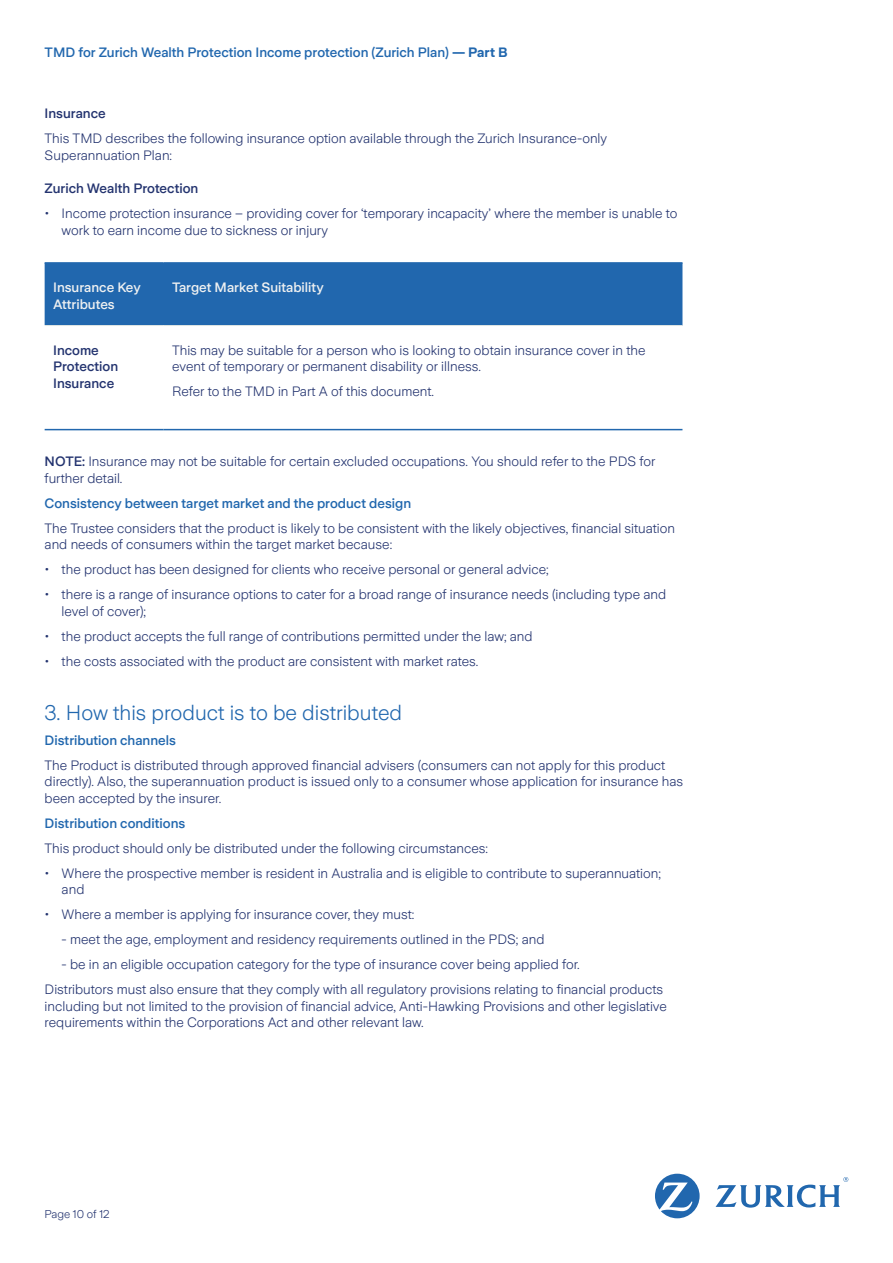
<style>
.page{position:relative;width:893px;height:1263px;background:#fff}
.page>*{position:absolute;margin:0;border:0;box-sizing:border-box;transform-origin:0 0}
.t1{font:300 21px "Zurich Sans";color:#2167ae}
.t2{font:300 13.5px/16.5px "Zurich Sans";color:#23336f}
.t3{font:500 13.5px "Zurich Sans";color:#2167ae}
.t4{font:500 13.5px/16.5px "Zurich Sans";color:#23336f}
.t5{font:500 13.5px/16.5px "Zurich Sans";color:#eef0f1}
.t6{font:300 11.25px "Zurich Sans";color:#23336f}
.s1{font-weight:700}
.s2{font-weight:500}
</style>
<div class="page">
<svg style="left:655px;top:1174px;width:45px;height:44px"></svg>
<svg style="left:715px;top:1177px;width:133px;height:30px"></svg>
<div style="left:45px;top:264px;width:637px;height:61px;background:#2167ae"></div>
<hr style="left:45px;top:262px;width:119px;height:2px;background:#2167ae">
<hr style="left:164px;top:262px;width:518px;height:2px;background:#2167ae">
<hr style="left:45px;top:429px;width:119px;height:1px;background:#2167ae">
<hr style="left:164px;top:429px;width:518px;height:1px;background:#2167ae">
<hr style="left:45px;top:325px;width:119px;height:1px;background:#dde4e3">
<hr style="left:164px;top:325px;width:518px;height:1px;background:#dde4e3">
<p class="t3" style="left:45px;top:45px;width:464px">TMD for Zurich Wealth Protection Income protection (Zurich Plan) <span class="s1">— Part B</span></p>
<p class="t4" style="left:45px;top:106px;width:63px">Insurance</p>
<p class="t2" style="left:45px;top:131px;width:564px">This TMD describes the following insurance option available through the Zurich Insurance-only<br>Superannuation Plan:</p>
<p class="t4" style="left:45px;top:181px;width:155px">Zurich Wealth Protection</p>
<p class="t2" style="left:62px;top:206px;width:617px;text-indent:-17px">• Income protection insurance – providing cover for ‘temporary incapacity’ where the member is unable to work to earn income due to sickness or injury</p>
<p class="t5" style="left:53px;top:279px;width:89px">Insurance Key<br>Attributes</p>
<p class="t5" style="left:172px;top:279px;width:153px">Target Market Suitability</p>
<p class="t4" style="left:53px;top:342px;width:67px">Income<br>Protection<br>Insurance</p>
<p class="t2" style="left:172px;top:342px;width:475px">This may be suitable for a person who is looking to obtain insurance cover in the event of temporary or permanent disability or illness.</p>
<p class="t2" style="left:172px;top:383px;width:263px">Refer to the TMD in Part A of this document.</p>
<p class="t2" style="left:45px;top:454px;width:612px"><span class="s2">NOTE:</span> Insurance may not be suitable for certain excluded occupations. You should refer to the PDS for further detail.</p>
<p class="t3" style="left:45px;top:496px;width:368px">Consistency between target market and the product design</p>
<p class="t2" style="left:45px;top:520px;width:632px">The Trustee considers that the product is likely to be consistent with the likely objectives, financial situation and needs of consumers within the target market because:</p>
<p class="t2" style="left:45px;top:562px;width:506px">• the product has been designed for clients who receive personal or general advice;</p>
<p class="t2" style="left:62px;top:587px;width:606px;text-indent:-17px">• there is a range of insurance options to cater for a broad range of insurance needs (including type and level of cover);</p>
<p class="t2" style="left:45px;top:628px;width:489px">• the product accepts the full range of contributions permitted under the law; and</p>
<p class="t2" style="left:45px;top:653px;width:435px">• the costs associated with the product are consistent with market rates.</p>
<h1 class="t1" style="left:45px;top:701px;width:359px">3. How this product is to be distributed</h1>
<p class="t3" style="left:45px;top:733px;width:133px">Distribution channels</p>
<p class="t2" style="left:45px;top:757px;width:640px">The Product is distributed through approved financial advisers (consumers can not apply for this product directly). Also, the superannuation product is issued only to a consumer whose application for insurance has been accepted by the insurer.</p>
<p class="t3" style="left:45px;top:816px;width:142px">Distribution conditions</p>
<p class="t2" style="left:45px;top:840px;width:445px">This product should only be distributed under the following circumstances:</p>
<p class="t2" style="left:62px;top:865px;width:601px;text-indent:-17px">• Where the prospective member is resident in Australia and is eligible to contribute to superannuation; and</p>
<p class="t2" style="left:45px;top:906px;width:371px">• Where a member is applying for insurance cover, they must:</p>
<p class="t2" style="left:62px;top:931px;width:484px">- meet the age, employment and residency requirements outlined in the PDS; and</p>
<p class="t2" style="left:45px;top:952px;width:620px;line-height:25px;text-indent:17px">- be in an eligible occupation category for the type of insurance cover being applied for.<br>Distributors must also ensure that they comply with all regulatory provisions relating to financial products</p>
<p class="t2" style="left:45px;top:998px;width:624px">including but not limited to the provision of financial advice, Anti-Hawking Provisions and other legislative requirements within the Corporations Act and other relevant law.</p>
<p class="t6" style="left:45px;top:1208px;width:66px">Page 10 of 12</p>
</div>
